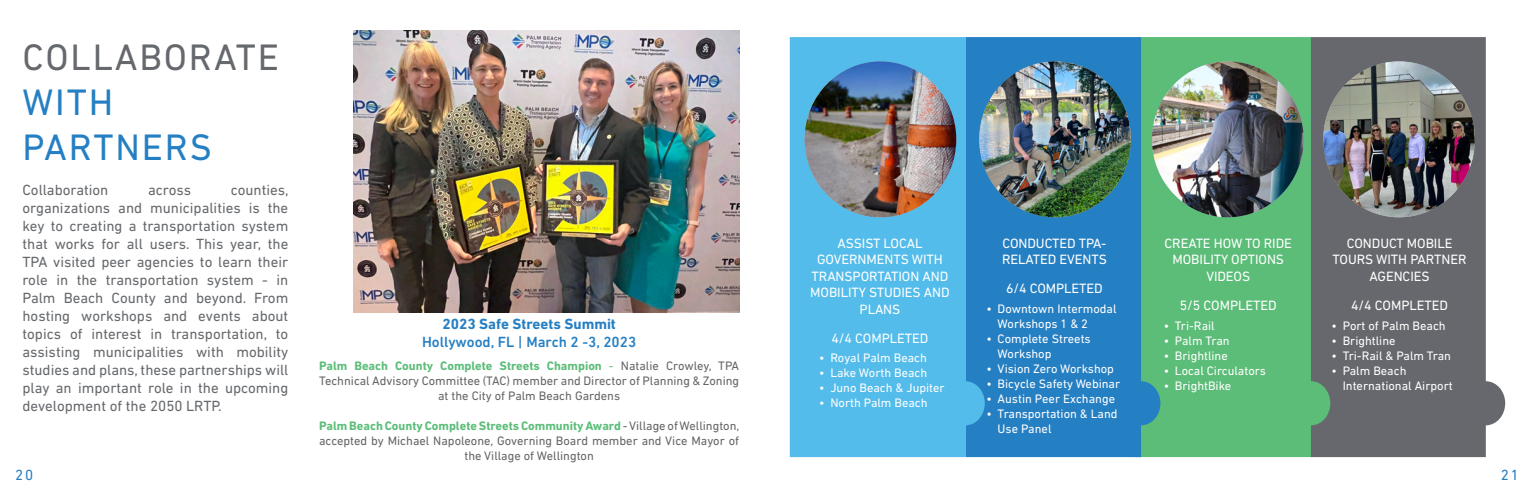
<style>
.page{position:relative;width:1530px;height:495px;background:#fff}
.page>*{position:absolute;margin:0;border:0;box-sizing:border-box;transform-origin:0 0}
.t1{font:37.5px/45px "DIN Next LT Pro";letter-spacing:.05em;color:#257fc3}
.Body_Copy{font:15px/18px "DIN Next LT Pro";color:#65686c;text-align:justify}
.t2{font:500 15px "DIN Next LT Pro";color:#257fc3}
.t3{font:700 15px "DIN Next LT Pro";color:#257fc3}
.t4{font:15px "DIN Next LT Pro";color:#257fc3}
.Body_Infograph{font:13.75px/16.5px "DIN Next LT Pro";letter-spacing:-.005em;color:#fff;text-align:center}
.t5{font:12.5px/15px "DIN Next LT Pro";color:#fff}
.t6{font:12.5px/15px "DIN Next LT Pro";color:#646566;text-align:center}
.s1{color:#65686c}
.s2{font-weight:700;color:#5bbd78}
.s3{color:#5bbd78}
</style>
<div class="page">
<img style="left:354px;top:31px;width:385px;height:281px">
<svg style="left:1330px;top:37px;width:175px;height:420px;background:#7b7d81"></svg>
<svg style="left:1160px;top:37px;width:170px;height:420px;background:#5cb176"></svg>
<svg style="left:985px;top:37px;width:175px;height:420px;background:#2b86ba"></svg>
<svg style="left:790px;top:37px;width:195px;height:420px;background:#4eb5e6"></svg>
<img style="left:805px;top:61px;width:151px;height:156px">
<img style="left:979px;top:61px;width:152px;height:156px">
<img style="left:1323px;top:61px;width:152px;height:156px">
<img style="left:1152px;top:61px;width:152px;height:156px">
<h1 class="t1" style="left:22px;top:35px;width:258px"><span class="s1">COLLABORATE<br></span>WITH<br>PARTNERS</h1>
<p class="Body_Copy" style="left:22px;top:181px;width:88px">Collaboration</p>
<p class="Body_Copy" style="left:148px;top:181px;width:45px">across</p>
<p class="Body_Copy" style="left:22px;top:181px;width:268px;text-indent:208px">counties, organizations and municipalities is the key to creating a transportation system that works for all users. This year, the TPA visited peer agencies to learn their role in the transportation system - in Palm Beach County and beyond. From hosting workshops and events about topics of interest in transportation, to assisting municipalities with mobility studies and plans, these partnerships will play an important role in the upcoming development of the 2050 LRTP.</p>
<p class="t3" style="left:442px;top:315px;width:175px">2023 Safe Streets Summit</p>
<p class="t2" style="left:422px;top:333px;width:216px">Hollywood, FL | March 2 -3, 2023</p>
<p class="t6" style="left:319px;top:359px;width:422px"><span class="s2">Palm Beach County Complete Streets Champion</span> <span class="s3">-</span> Natalie Crowley, TPA<br>Technical Advisory Committee (TAC) member and Director of Planning &amp; Zoning at the City of Palm Beach Gardens</p>
<p class="t6" style="left:319px;top:419px;width:422px"><span class="s2">Palm Beach County Complete Streets Community Award</span> - Village of Wellington, accepted by Michael Napoleone, Governing Board member and Vice Mayor of the Village of Wellington</p>
<p class="Body_Infograph" style="left:810px;top:235px;width:141px">ASSIST LOCAL<br>GOVERNMENTS WITH<br>TRANSPORTATION AND<br>MOBILITY STUDIES AND<br>PLANS</p>
<p class="Body_Infograph" style="left:832px;top:330px;width:98px">4/4 COMPLETED</p>
<p class="t5" style="left:819px;top:350px;width:109px">• Royal Palm Beach</p>
<p class="t5" style="left:819px;top:365px;width:110px">• Lake Worth Beach</p>
<p class="t5" style="left:819px;top:380px;width:127px">• Juno Beach &amp; Jupiter</p>
<p class="t5" style="left:819px;top:395px;width:110px">• North Palm Beach</p>
<p class="Body_Infograph" style="left:1002px;top:235px;width:106px;text-align:left">CONDUCTED TPA-<br>RELATED EVENTS</p>
<p class="Body_Infograph" style="left:1006px;top:280px;width:98px">6/4 COMPLETED</p>
<p class="t5" style="left:998px;top:301px;width:120px;text-indent:-11px">• Downtown Intermodal<br>Workshops 1 &amp; 2</p>
<p class="t5" style="left:998px;top:331px;width:95px;text-indent:-11px">• Complete Streets<br>Workshop</p>
<p class="t5" style="left:986px;top:361px;width:129px">• Vision Zero Workshop</p>
<p class="t5" style="left:986px;top:376px;width:135px">• Bicycle Safety Webinar</p>
<p class="t5" style="left:986px;top:391px;width:130px">• Austin Peer Exchange</p>
<p class="t5" style="left:998px;top:406px;width:121px;text-indent:-11px">• Transportation &amp; Land<br>Use Panel</p>
<p class="Body_Infograph" style="left:1165px;top:235px;width:129px">CREATE HOW TO RIDE<br>MOBILITY OPTIONS<br>VIDEOS</p>
<p class="Body_Infograph" style="left:1180px;top:297px;width:98px">5/5 COMPLETED</p>
<p class="t5" style="left:1164px;top:318px;width:53px">• Tri-Rail</p>
<p class="t5" style="left:1164px;top:333px;width:67px">• Palm Tran</p>
<p class="t5" style="left:1164px;top:348px;width:66px">• Brightline</p>
<p class="t5" style="left:1164px;top:363px;width:104px">• Local Circulators</p>
<p class="t5" style="left:1164px;top:378px;width:69px">• BrightBike</p>
<p class="Body_Infograph" style="left:1333px;top:235px;width:135px">CONDUCT MOBILE<br>TOURS WITH PARTNER<br>AGENCIES</p>
<p class="Body_Infograph" style="left:1351px;top:297px;width:98px">4/4 COMPLETED</p>
<p class="t5" style="left:1331px;top:318px;width:116px">• Port of Palm Beach</p>
<p class="t5" style="left:1331px;top:333px;width:66px">• Brightline</p>
<p class="t5" style="left:1331px;top:348px;width:121px">• Tri-Rail &amp; Palm Tran</p>
<p class="t5" style="left:1343px;top:363px;width:112px;text-indent:-11px">• Palm Beach<br>International Airport</p>
<p class="t4" style="left:15px;top:466px;width:20px">20</p>
<p class="t4" style="left:1501px;top:466px;width:20px">21</p>
</div>
